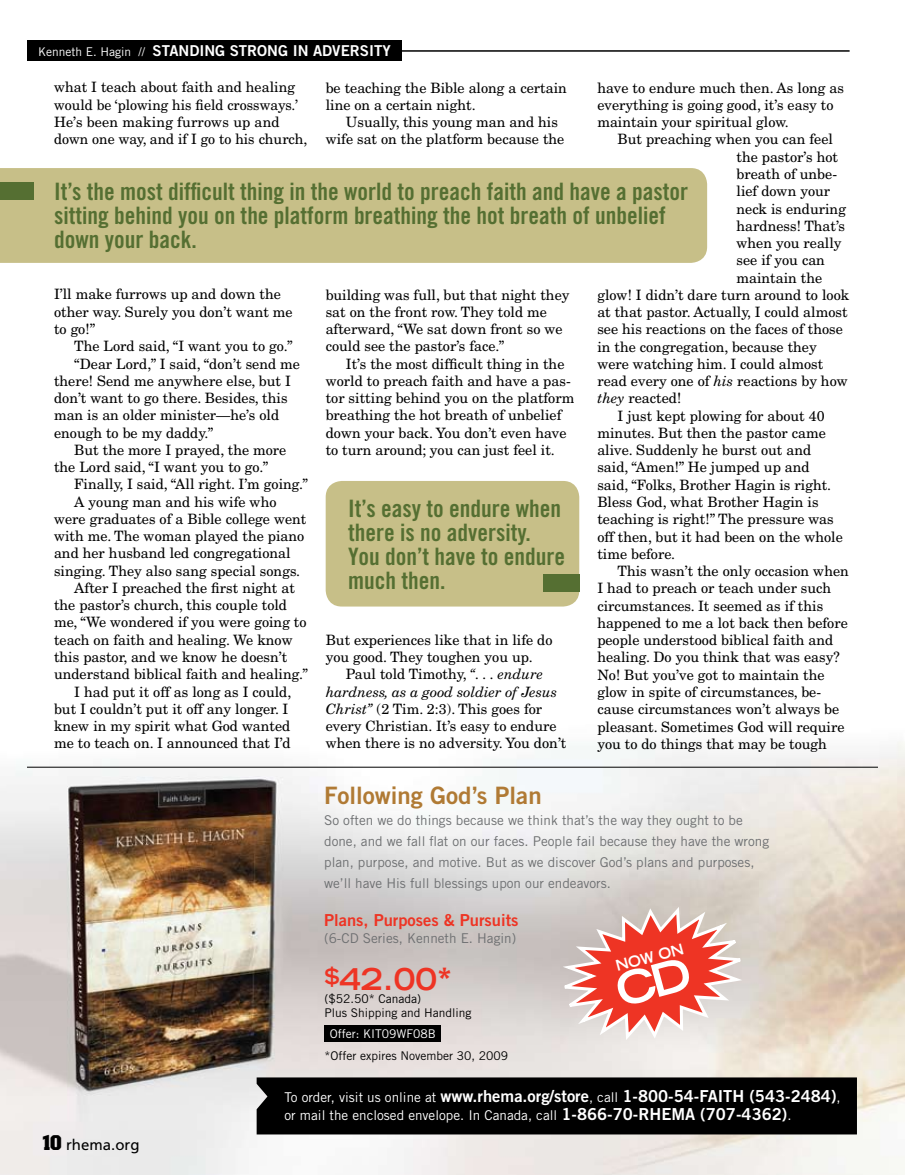
<style>
.page{position:relative;width:905px;height:1175px;background:#fff}
.page>*{position:absolute;margin:0;border:0;box-sizing:border-box;transform-origin:0 0}
.t1{font:700 expanded 30px "Trade Gothic LH";color:#ee3424}
.t2{font:24px/24px "Trade Gothic Bold Cond Twenty";color:#556f32}
.t3{font:24px "Trade Gothic Bold Two";color:#b07a34}
.t4{font:16.5px "Trade Gothic Bold Two";color:#fff}
.t5{font:16.5px "Trade Gothic Bold Two";color:#ee3424}
.t6{font:15px "Trade Gothic Bold Two";color:#fff}
.t7{font:15px "Frutiger";color:#000}
.t8{font:700 expanded 15px "Trade Gothic LH";color:#fff;scale:.9 1}
.t9{font:14.25px/17.2px "New Century Schlbk";color:#000}
.t10{font:13.5px/21px "Trade Gothic";color:#6d6f71}
.t11{font:13.5px "Trade Gothic";color:#fff}
.t12{font:12px/13.5px "Trade Gothic";color:#000}
.t13{font:12px "Trade Gothic";color:#fff}
.s1{font-family:"Trade Gothic";font-size:12px}
.s2{font-style:italic}
.s3{font-family:"Colossalis";font-weight:700;font-size:21px}
.s4{font-family:"Trade Gothic";font-size:13.5px}
.s5{font-family:"Trade Gothic Bold Two";font-size:16.5px}
</style>
<div class="page">
<img style="left:0;top:742px;width:904px;height:432px">
<div style="left:256px;top:1077px;width:600px;height:57px;background:#000"></div>
<hr style="left:27px;top:766px;width:851px;height:1px;background:#000">
<div style="left:324px;top:1025px;width:116px;height:17px;background:#000"></div>
<div style="left:0;top:168px;width:707px;height:95px;background:#c7bf88"></div>
<div style="left:0;top:182px;width:34px;height:18px;background:#556f32"></div>
<div style="left:326px;top:481px;width:253px;height:125px;background:#c7bf88;border-radius:16px"></div>
<div style="left:543px;top:574px;width:36px;height:17px;background:#556f32"></div>
<div style="left:27px;top:40px;width:374px;height:21px;background:#000"></div>
<hr style="left:401px;top:50px;width:448px;height:2px;background:#000">
<svg style="left:552px;top:903px;width:201px;height:140px;background:#e49c94"></svg>
<p class="t6" style="left:38px;top:41px;width:354px"><span class="s1">Kenneth E. Hagin //</span> STANDING STRONG IN ADVERSITY</p>
<p class="t9" style="left:54px;top:79px;width:255px">what I teach about faith and healing would be ‘plowing his field crossways.’ He’s been making furrows up and down one way, and if I go to his church,</p>
<p class="t9" style="left:326px;top:79px;width:243px">be teaching the Bible along a certain line on a certain night.</p>
<p class="t9" style="left:326px;top:113px;width:240px;text-indent:20px">Usually, this young man and his wife sat on the platform because the</p>
<p class="t9" style="left:597px;top:79px;width:248px">have to endure much then. As long as everything is going good, it’s easy to maintain your spiritual glow.</p>
<p class="t9" style="left:617px;top:131px;width:217px">But preaching when you can feel</p>
<p class="t9" style="left:736px;top:148px;width:103px">the pastor’s hot</p>
<p class="t9" style="left:736px;top:165px;width:102px">breath of unbe-</p>
<p class="t9" style="left:736px;top:182px;width:95px">lief down your</p>
<p class="t9" style="left:736px;top:200px;width:111px">neck is enduring</p>
<p class="t9" style="left:736px;top:217px;width:110px">hardness! That’s</p>
<p class="t9" style="left:736px;top:234px;width:107px">when you really</p>
<p class="t9" style="left:736px;top:251px;width:90px">see if you can</p>
<p class="t9" style="left:736px;top:269px;width:87px">maintain the</p>
<p class="t9" style="left:597px;top:286px;width:253px">glow! I didn’t dare turn around to look</p>
<p class="t9" style="left:597px;top:303px;width:252px">at that pastor. Actually, I could almost</p>
<p class="t9" style="left:597px;top:321px;width:247px">see his reactions on the faces of those</p>
<p class="t9" style="left:597px;top:338px;width:221px">in the congregation, because they</p>
<p class="t9" style="left:597px;top:355px;width:227px">were watching him. I could almost</p>
<p class="t9" style="left:597px;top:372px;width:252px">read every one of <span class="s2">his</span> reactions by how</p>
<p class="t9" style="left:597px;top:390px;width:85px"><span class="s2">they</span> reacted!</p>
<p class="t9" style="left:617px;top:407px;width:208px">I just kept plowing for about 40</p>
<p class="t9" style="left:597px;top:424px;width:230px">minutes. But then the pastor came</p>
<p class="t9" style="left:597px;top:441px;width:215px">alive. Suddenly he burst out and</p>
<p class="t9" style="left:597px;top:459px;width:214px">said, “Amen!” He jumped up and</p>
<p class="t9" style="left:597px;top:476px;width:235px">said, “Folks, Brother Hagin is right.</p>
<p class="t9" style="left:597px;top:493px;width:223px">Bless God, what Brother Hagin is</p>
<p class="t9" style="left:597px;top:510px;width:238px">teaching is right!” The pressure was</p>
<p class="t9" style="left:597px;top:528px;width:247px">off then, but it had been on the whole</p>
<p class="t9" style="left:597px;top:545px;width:79px">time before.</p>
<p class="t9" style="left:617px;top:562px;width:233px">This wasn’t the only occasion when</p>
<p class="t9" style="left:597px;top:579px;width:235px">I had to preach or teach under such</p>
<p class="t9" style="left:597px;top:597px;width:227px">circumstances. It seemed as if this</p>
<p class="t9" style="left:597px;top:614px;width:252px">happened to me a lot back then before</p>
<p class="t9" style="left:597px;top:631px;width:237px">people understood biblical faith and</p>
<p class="t9" style="left:597px;top:648px;width:244px">healing. Do you think that was easy?</p>
<p class="t9" style="left:597px;top:666px;width:229px">No! But you’ve got to maintain the</p>
<p class="t9" style="left:597px;top:683px;width:225px">glow in spite of circumstances, be-</p>
<p class="t9" style="left:597px;top:700px;width:243px">cause circumstances won’t always be</p>
<p class="t9" style="left:597px;top:718px;width:249px">pleasant. Sometimes God will require</p>
<p class="t9" style="left:597px;top:735px;width:231px">you to do things that may be tough</p>
<h2 class="t2" style="left:54px;top:179px;width:635px">It’s the most difficult thing in the world to preach faith and have a pastor sitting behind you on the platform breathing the hot breath of unbelief down your back.</h2>
<p class="t9" style="left:54px;top:286px;width:240px">I’ll make furrows up and down the other way. Surely you don’t want me to go!”</p>
<p class="t9" style="left:74px;top:337px;width:220px">The Lord said, “I want you to go.”</p>
<p class="t9" style="left:74px;top:355px;width:227px">“Dear Lord,” I said, “don’t send me</p>
<p class="t9" style="left:54px;top:372px;width:238px">there! Send me anywhere else, but I</p>
<p class="t9" style="left:54px;top:389px;width:235px">don’t want to go there. Besides, this</p>
<p class="t9" style="left:54px;top:406px;width:227px">man is an older minister—he’s old</p>
<p class="t9" style="left:54px;top:424px;width:161px">enough to be my daddy.”</p>
<p class="t9" style="left:74px;top:441px;width:214px">But the more I prayed, the more</p>
<p class="t9" style="left:54px;top:458px;width:216px">the Lord said, “I want you to go.”</p>
<p class="t9" style="left:74px;top:475px;width:235px">Finally, I said, “All right. I’m going.”</p>
<p class="t9" style="left:74px;top:493px;width:204px">A young man and his wife who</p>
<p class="t9" style="left:54px;top:510px;width:254px">were graduates of a Bible college went</p>
<p class="t9" style="left:54px;top:527px;width:252px">with me. The woman played the piano</p>
<p class="t9" style="left:54px;top:544px;width:238px">and her husband led congregational</p>
<p class="t9" style="left:54px;top:562px;width:248px">singing. They also sang special songs.</p>
<p class="t9" style="left:74px;top:579px;width:222px">After I preached the first night at</p>
<p class="t9" style="left:54px;top:596px;width:234px">the pastor’s church, this couple told</p>
<p class="t9" style="left:54px;top:613px;width:254px">me, “We wondered if you were going to</p>
<p class="t9" style="left:54px;top:631px;width:240px">teach on faith and healing. We know</p>
<p class="t9" style="left:54px;top:648px;width:235px">this pastor, and we know he doesn’t</p>
<p class="t9" style="left:54px;top:665px;width:255px">understand biblical faith and healing.”</p>
<p class="t9" style="left:74px;top:683px;width:218px">I had put it off as long as I could,</p>
<p class="t9" style="left:54px;top:700px;width:236px">but I couldn’t put it off any longer. I</p>
<p class="t9" style="left:54px;top:717px;width:238px">knew in my spirit what God wanted</p>
<p class="t9" style="left:54px;top:734px;width:238px">me to teach on. I announced that I’d</p>
<p class="t9" style="left:326px;top:286px;width:245px">building was full, but that night they sat on the front row. They told me afterward, “We sat down front so we could see the pastor’s face.”</p>
<p class="t9" style="left:326px;top:355px;width:250px;text-indent:20px">It’s the most difficult thing in the world to preach faith and have a pas&shy;tor sitting behind you on the platform breathing the hot breath of unbelief down your back. You don’t even have to turn around; you can just feel it.</p>
<h2 class="t2" style="left:348px;top:496px;width:218px">It’s easy to endure when there is no adversity.<br>You don’t have to endure much then.</h2>
<p class="t9" style="left:326px;top:631px;width:228px">But experiences like that in life do you good. They toughen you up.</p>
<p class="t9" style="left:326px;top:665px;width:242px;text-indent:20px">Paul told Timothy, <span class="s2">“. . . endure hardness, as a good soldier of Jesus Christ”</span> (2 Tim. 2:3). This goes for every Christian. It’s easy to endure when there is no adversity. You don’t</p>
<h2 class="t3" style="left:324px;top:781px;width:219px">Following God’s Plan</h2>
<p class="t10" style="left:324px;top:810px;width:446px">So often we do things because we think that’s the way they ought to be done, and we fall flat on our faces. People fail because they have the wrong plan, purpose, and motive. But as we discover God’s plans and purposes, we’ll have His full blessings upon our endeavors.</p>
<p class="t5" style="left:324px;top:910px;width:196px">Plans, Purposes &amp; Pursuits</p>
<p class="t10" style="left:324px;top:927px;width:193px">(6-CD Series, Kenneth E. Hagin)</p>
<h1 class="t1" style="left:324px;top:959px;width:129px"><sup>$</sup>42.00*</h1>
<p class="t12" style="left:324px;top:992px;width:149px">($52.50* Canada)<br>Plus Shipping and Handling</p>
<p class="t13" style="left:330px;top:1026px;width:107px">Offer: KIT09WF08B</p>
<p class="t12" style="left:324px;top:1048px;width:185px">*Offer expires November 30, 2009</p>
<p class="t8" style="left:613px;top:956px;width:73px;rotate:-15deg">Now on</p>
<p class="t7" style="left:40px;top:1136px;width:100px"><span class="s3">10</span> rhema.org</p>
<p class="t4" style="left:284px;top:1085px;width:557px"><span class="s4">To order, visit us online at</span> www.rhema.org/store<span class="s4">, call</span> 1-800-54-FAITH (543-2484)<span class="s4">,</span></p>
<p class="t11" style="left:284px;top:1106px;width:508px">or mail the enclosed envelope. In Canada, call <span class="s5">1-866-70-RHEMA (707-4362)</span>.</p>
</div>
